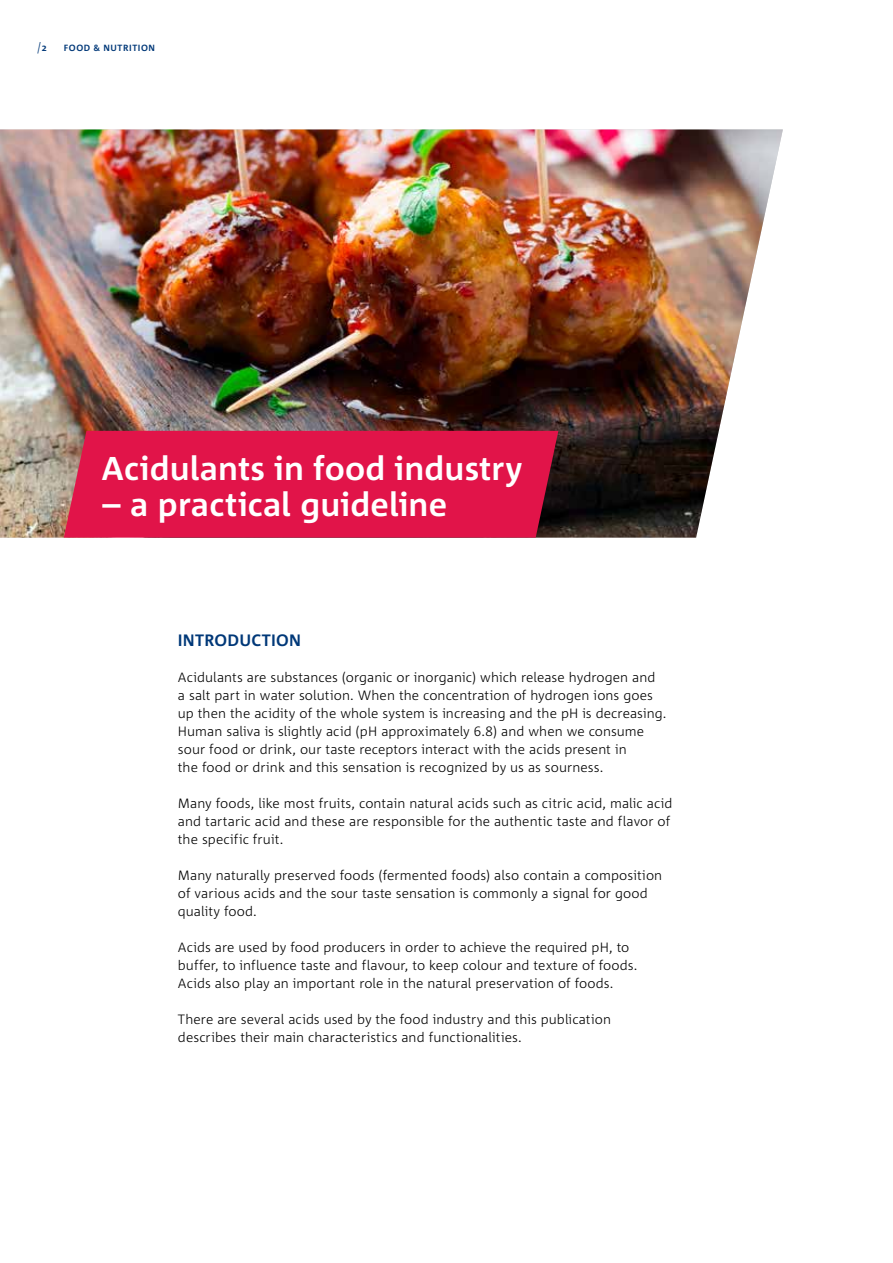
<style>
.page{position:relative;width:893px;height:1263px;background:#fff}
.page>*{position:absolute;margin:0;border:0;box-sizing:border-box;transform-origin:0 0}
.t1{font:700 33px "Corpid E1 s";letter-spacing:.005em;color:#fff}
.t2{font:700 16.5px "Corpid E1 s";letter-spacing:-.015em;color:#003878}
.t3{font:300 13.5px/18px "Corpid E1 s";letter-spacing:.005em;color:#000}
.t4{font:italic 300 12px "Corpid E1 s";color:#003878}
.t5{font:700 9px "Corpid E1 s";letter-spacing:.035em;color:#003878}
.s1{font-weight:700;font-style:normal;font-size:9px}
</style>
<div class="page">
<img style="left:0;top:129px;width:783px;height:409px">
<div style="left:64px;top:431px;width:494px;height:107px;background:#e11449"></div>
<p class="t4" style="left:35px;top:39px;width:13px">|<span class="s1">2</span></p>
<p class="t5" style="left:64px;top:42px;width:93px">FOOD &amp; NUTRITION</p>
<h1 class="t1" style="left:102px;top:447px;width:422px">Acidulants in food industry</h1>
<h1 class="t1" style="left:102px;top:483px;width:346px">– a practical guideline</h1>
<p class="t2" style="left:178px;top:630px;width:125px">INTRODUCTION</p>
<p class="t3" style="left:178px;top:668px;width:490px">Acidulants are substances (organic or inorganic) which release hydrogen and<br>a salt part in water solution. When the concentration of hydrogen ions goes up then the acidity of the whole system is increasing and the pH is decreasing.<br>Human saliva is slightly acid (pH approximately 6.8) and when we consume sour food or drink, our taste receptors interact with the acids present in<br>the food or drink and this sensation is recognized by us as sourness.</p>
<p class="t3" style="left:178px;top:794px;width:496px">Many foods, like most fruits, contain natural acids such as citric acid, malic acid and tartaric acid and these are responsible for the authentic taste and flavor of the specific fruit.</p>
<p class="t3" style="left:178px;top:866px;width:486px">Many naturally preserved foods (fermented foods) also contain a composition of various acids and the sour taste sensation is commonly a signal for good quality food.</p>
<p class="t3" style="left:178px;top:938px;width:461px">Acids are used by food producers in order to achieve the required pH, to buffer, to influence taste and flavour, to keep colour and texture of foods.<br>Acids also play an important role in the natural preservation of foods.</p>
<p class="t3" style="left:178px;top:1010px;width:435px">There are several acids used by the food industry and this publication describes their main characteristics and functionalities.</p>
</div>
